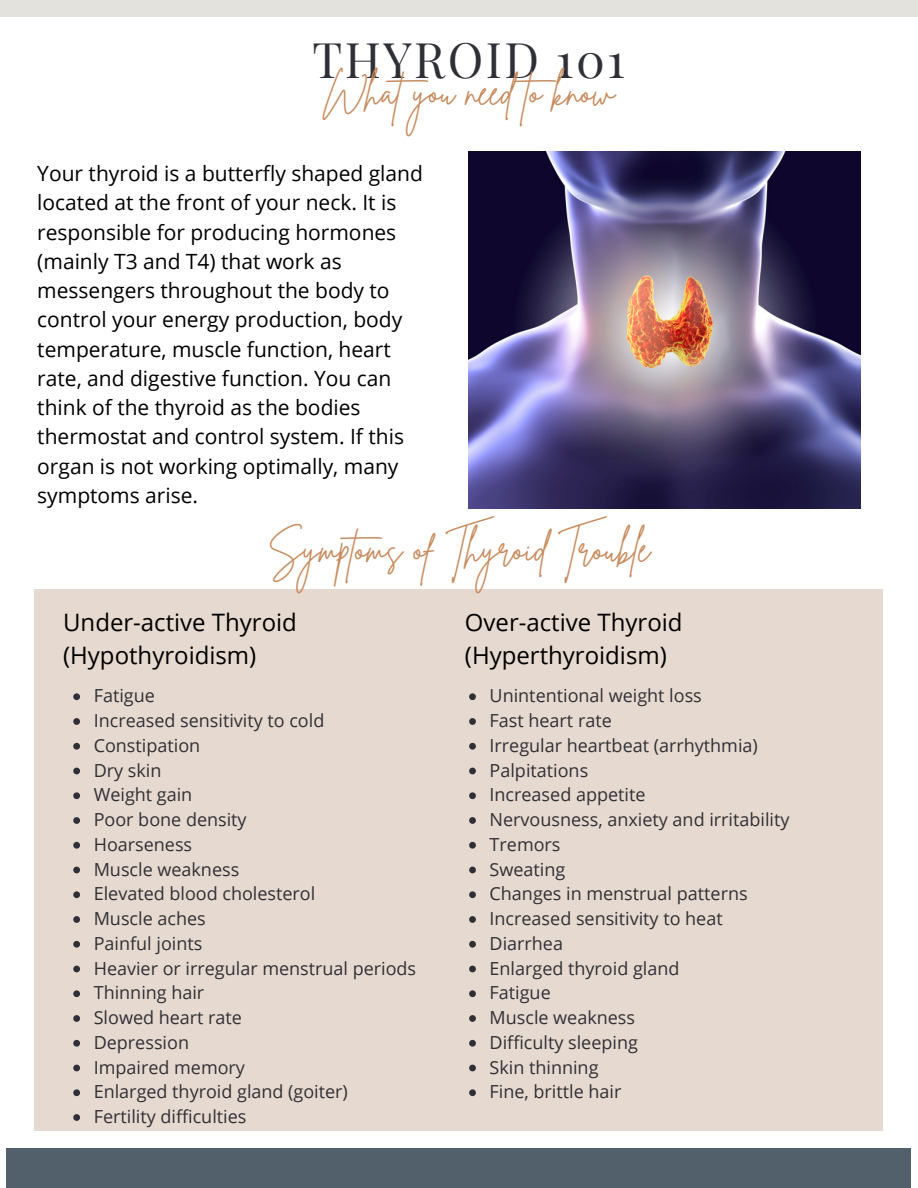
<style>
.page{position:relative;width:918px;height:1188px;background:#fff}
.page>*{position:absolute;margin:0;border:0;box-sizing:border-box;transform-origin:0 0}
.t1{font:48px "Playfair Display";letter-spacing:.05em;color:#2f3037}
.t2{font:37.5px "Brittany Signature";color:#c78a5d}
.t3{font:24px "Open Sans";color:#000}
.t4{font:21px/29.2px "Open Sans";color:#000}
.t5{font:18px "Open Sans";color:#2f3037}
</style>
<div class="page">
<div style="left:7px;top:1148px;width:904px;height:39px;background:#51606b"></div>
<div style="left:0;top:0;width:918px;height:17px;background:#e3e2dd"></div>
<div style="left:35px;top:590px;width:848px;height:541px;background:#e6d9cf"></div>
<img style="left:469px;top:152px;width:391px;height:356px">
<svg style="left:73px;top:693px;width:7px;height:7px"></svg>
<svg style="left:73px;top:718px;width:7px;height:7px"></svg>
<svg style="left:73px;top:743px;width:7px;height:7px"></svg>
<svg style="left:73px;top:768px;width:7px;height:6px"></svg>
<svg style="left:73px;top:792px;width:7px;height:7px"></svg>
<svg style="left:73px;top:817px;width:7px;height:7px"></svg>
<svg style="left:73px;top:842px;width:7px;height:7px"></svg>
<svg style="left:73px;top:867px;width:7px;height:6px"></svg>
<svg style="left:73px;top:891px;width:7px;height:7px"></svg>
<svg style="left:73px;top:916px;width:7px;height:7px"></svg>
<svg style="left:73px;top:941px;width:7px;height:7px"></svg>
<svg style="left:73px;top:966px;width:7px;height:6px"></svg>
<svg style="left:73px;top:990px;width:7px;height:7px"></svg>
<svg style="left:73px;top:1015px;width:7px;height:7px"></svg>
<svg style="left:73px;top:1040px;width:7px;height:7px"></svg>
<svg style="left:73px;top:1065px;width:7px;height:6px"></svg>
<svg style="left:73px;top:1089px;width:7px;height:7px"></svg>
<svg style="left:73px;top:1114px;width:7px;height:7px"></svg>
<svg style="left:469px;top:693px;width:7px;height:7px"></svg>
<svg style="left:469px;top:718px;width:7px;height:7px"></svg>
<svg style="left:469px;top:743px;width:7px;height:7px"></svg>
<svg style="left:469px;top:768px;width:7px;height:6px"></svg>
<svg style="left:469px;top:792px;width:7px;height:7px"></svg>
<svg style="left:469px;top:817px;width:7px;height:7px"></svg>
<svg style="left:469px;top:842px;width:7px;height:7px"></svg>
<svg style="left:469px;top:867px;width:7px;height:6px"></svg>
<svg style="left:469px;top:891px;width:7px;height:7px"></svg>
<svg style="left:469px;top:916px;width:7px;height:7px"></svg>
<svg style="left:469px;top:941px;width:7px;height:7px"></svg>
<svg style="left:469px;top:966px;width:7px;height:6px"></svg>
<svg style="left:469px;top:990px;width:7px;height:7px"></svg>
<svg style="left:469px;top:1015px;width:7px;height:7px"></svg>
<svg style="left:469px;top:1040px;width:7px;height:7px"></svg>
<svg style="left:469px;top:1065px;width:7px;height:6px"></svg>
<svg style="left:469px;top:1089px;width:7px;height:7px"></svg>
<p class="t1" style="left:313px;top:26px;width:314px">THYROID 101</p>
<p class="t2" style="left:323px;top:67px;width:293px">Whatyou need to know</p>
<p class="t4" style="left:37px;top:158px;width:387px">Your thyroid is a butterfly shaped gland located at the front of your neck. It is responsible for producing hormones (mainly T3 and T4) that work as messengers throughout the body to control your energy production, body temperature, muscle function, heart rate, and digestive function. You can think of the thyroid as the bodies thermostat and control system. If this organ is not working optimally, many symptoms arise.</p>
<p class="t2" style="left:268px;top:524px;width:384px">Symptoms of Thyroid Trouble</p>
<p class="t3" style="left:63px;top:605px;width:235px">Under-active Thyroid</p>
<p class="t3" style="left:63px;top:638px;width:195px">(Hypothyroidism)</p>
<p class="t5" style="left:94px;top:683px;width:63px">Fatigue</p>
<p class="t5" style="left:94px;top:708px;width:232px">Increased sensitivity to cold</p>
<p class="t5" style="left:94px;top:733px;width:108px">Constipation</p>
<p class="t5" style="left:94px;top:757px;width:69px">Dry skin</p>
<p class="t5" style="left:94px;top:782px;width:100px">Weight gain</p>
<p class="t5" style="left:94px;top:807px;width:154px">Poor bone density</p>
<p class="t5" style="left:94px;top:832px;width:100px">Hoarseness</p>
<p class="t5" style="left:94px;top:856px;width:147px">Muscle weakness</p>
<p class="t5" style="left:94px;top:881px;width:223px">Elevated blood cholesterol</p>
<p class="t5" style="left:94px;top:906px;width:114px">Muscle aches</p>
<p class="t5" style="left:94px;top:931px;width:110px">Painful joints</p>
<p class="t5" style="left:94px;top:955px;width:324px">Heavier or irregular menstrual periods</p>
<p class="t5" style="left:94px;top:980px;width:112px">Thinning hair</p>
<p class="t5" style="left:94px;top:1005px;width:150px">Slowed heart rate</p>
<p class="t5" style="left:94px;top:1030px;width:97px">Depression</p>
<p class="t5" style="left:94px;top:1054px;width:153px">Impaired memory</p>
<p class="t5" style="left:94px;top:1079px;width:256px">Enlarged thyroid gland (goiter)</p>
<p class="t5" style="left:94px;top:1104px;width:154px">Fertility difficulties</p>
<p class="t3" style="left:465px;top:605px;width:219px">Over-active Thyroid</p>
<p class="t3" style="left:465px;top:638px;width:203px">(Hyperthyroidism)</p>
<p class="t5" style="left:490px;top:683px;width:214px">Unintentional weight loss</p>
<p class="t5" style="left:490px;top:708px;width:124px">Fast heart rate</p>
<p class="t5" style="left:490px;top:733px;width:270px">Irregular heartbeat (arrhythmia)</p>
<p class="t5" style="left:490px;top:757px;width:100px">Palpitations</p>
<p class="t5" style="left:490px;top:782px;width:157px">Increased appetite</p>
<p class="t5" style="left:490px;top:807px;width:301px">Nervousness, anxiety and irritability</p>
<p class="t5" style="left:490px;top:832px;width:72px">Tremors</p>
<p class="t5" style="left:490px;top:856px;width:77px">Sweating</p>
<p class="t5" style="left:490px;top:881px;width:260px">Changes in menstrual patterns</p>
<p class="t5" style="left:490px;top:906px;width:235px">Increased sensitivity to heat</p>
<p class="t5" style="left:490px;top:931px;width:75px">Diarrhea</p>
<p class="t5" style="left:490px;top:955px;width:191px">Enlarged thyroid gland</p>
<p class="t5" style="left:490px;top:980px;width:63px">Fatigue</p>
<p class="t5" style="left:490px;top:1005px;width:147px">Muscle weakness</p>
<p class="t5" style="left:490px;top:1030px;width:150px">Difficulty sleeping</p>
<p class="t5" style="left:490px;top:1054px;width:110px">Skin thinning</p>
<p class="t5" style="left:490px;top:1079px;width:133px">Fine, brittle hair</p>
</div>
